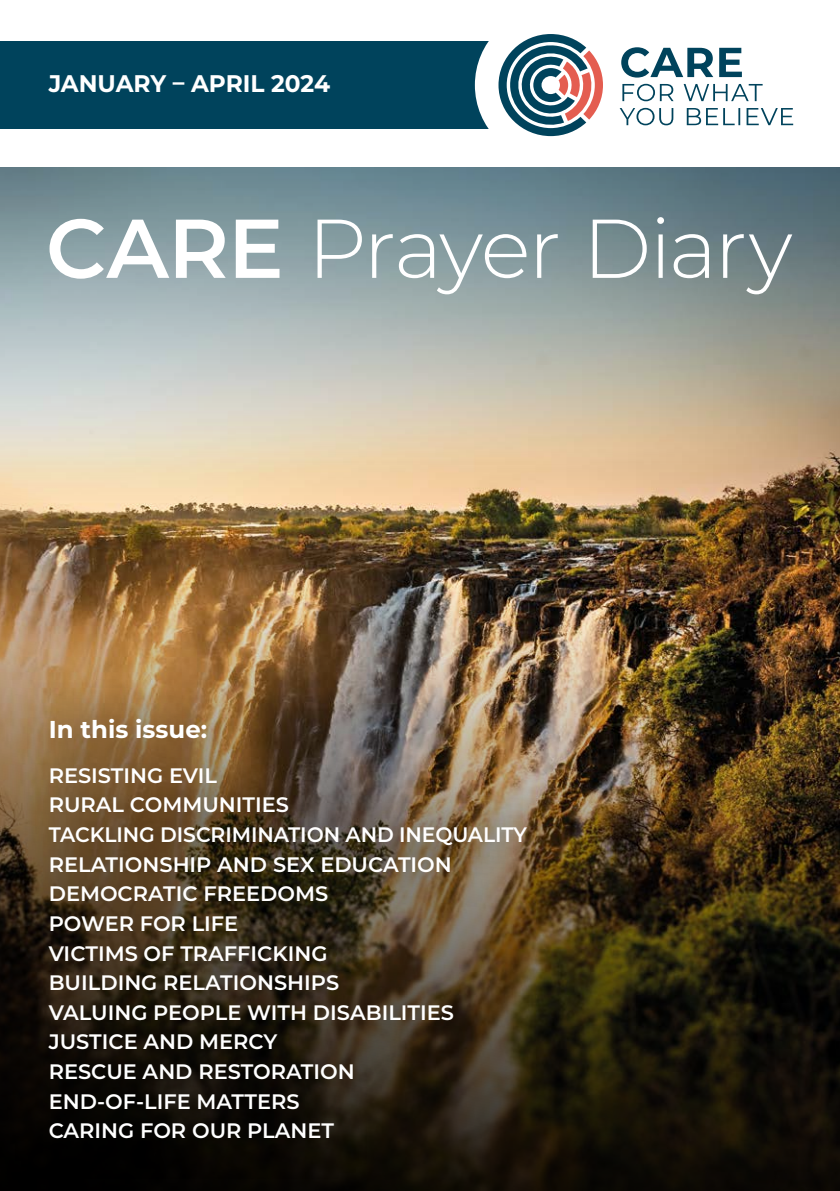
<style>
.page{position:relative;width:840px;height:1191px;background:#fff}
.page>*{position:absolute;margin:0;border:0;box-sizing:border-box;transform-origin:0 0}
.t1{font:300 83.2px "Montserrat";letter-spacing:-.03em;color:#fff}
.t2{font:700 24.4px "Montserrat";color:#fff}
.t3{font:700 24px "Montserrat";color:#fff}
.t4{font:600 21px/29.6px "Montserrat";color:#fff}
.s1{font-weight:600}
</style>
<div class="page">
<svg style="left:0;top:167px;width:839px;height:294px;background:#a1aaa5"></svg>
<img style="left:0;top:461px;width:839px;height:730px">
<div style="left:0;top:41px;width:539px;height:88px;background:#00435c"></div>
<div style="left:477px;top:11px;width:148px;height:148px;background:#fff;border-radius:50%"></div>
<div style="left:474px;top:8px;width:154px;height:154px;border:6px solid #fff;border-radius:50%"></div>
<svg style="left:498px;top:34px;width:104px;height:102px"></svg>
<svg style="left:619px;top:108px;width:173px;height:17px"></svg>
<svg style="left:622px;top:84px;width:140px;height:17px"></svg>
<svg style="left:621px;top:47px;width:120px;height:31px"></svg>
<img style="left:8px;top:678px;width:556px;height:503px">
<p class="t3" style="left:49px;top:66px;width:283px">JANUARY – APRIL 2024</p>
<h1 class="t1" style="left:46px;top:192px;width:747px"><span class="s1">CARE</span> Prayer Diary</h1>
<p class="t2" style="left:49px;top:712px;width:160px">In this issue:</p>
<p class="t4" style="left:49px;top:759px;width:479px">RESISTING EVIL<br>RURAL COMMUNITIES<br>TACKLING DISCRIMINATION AND INEQUALITY<br>RELATIONSHIP AND SEX EDUCATION<br>DEMOCRATIC FREEDOMS<br>POWER FOR LIFE<br>VICTIMS OF TRAFFICKING<br>BUILDING RELATIONSHIPS<br>VALUING PEOPLE WITH DISABILITIES<br>JUSTICE AND MERCY<br>RESCUE AND RESTORATION<br>END-OF-LIFE MATTERS<br>CARING FOR OUR PLANET</p>
</div>
